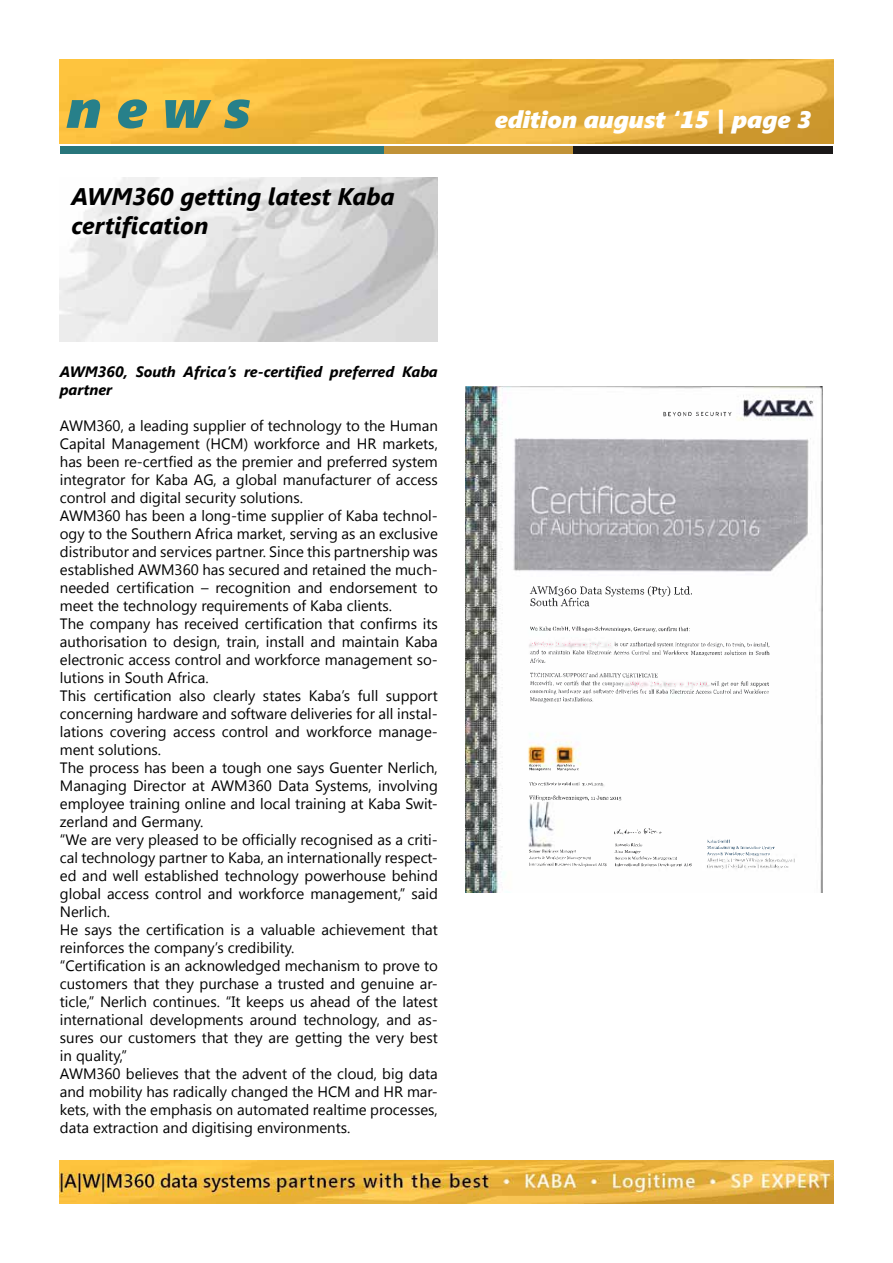
<style>
.page{position:relative;width:893px;height:1263px;background:#fff}
.page>*{position:absolute;margin:0;border:0;box-sizing:border-box;transform-origin:0 0}
.t1{font:italic 900 55.5px "Segoe";color:#27808a}
.t2{font:italic 700 24px/28.8px "Segoe UI";color:#000}
.t3{font:italic 900 24px "Segoe";color:#fff}
.t4{font:15px/18px "Segoe UI";color:#000}
.t5{font:italic 700 15px/18px "Segoe UI";color:#000}
</style>
<div class="page">
<img style="left:466px;top:387px;width:357px;height:505px">
<img style="left:530px;top:401px;width:282px;height:465px">
<img style="left:707px;top:840px;width:87px;height:28px">
<img style="left:530px;top:673px;width:239px;height:30px">
<img style="left:530px;top:642px;width:239px;height:20px">
<img style="left:60px;top:178px;width:378px;height:164px">
<div style="left:60px;top:146px;width:324px;height:7px;background:#28767b"></div>
<div style="left:384px;top:146px;width:189px;height:7px;background:#c09238"></div>
<div style="left:573px;top:146px;width:260px;height:7px;background:#1a1818"></div>
<img style="left:60px;top:60px;width:774px;height:84px">
<img style="left:60px;top:1161px;width:774px;height:43px">
<h1 class="t1" style="left:67px;top:76px;width:185px">n e w s</h1>
<h2 class="t3" style="left:495px;top:105px;width:318px">edition august ‘15 | page 3</h2>
<h2 class="t2" style="left:71px;top:181px;width:325px">AWM360 getting latest Kaba certification</h2>
<p class="t5" style="left:60px;top:361px;width:379px">AWM360, South Africa’s re-certified preferred Kaba partner</p>
<p class="t4" style="left:60px;top:416px;width:380px">AWM360, a leading supplier of technology to the Human Capital Management (HCM) workforce and HR markets, has been re-certfied as the premier and preferred system integrator for Kaba AG, a global manufacturer of access control and digital security solutions.<br>AWM360 has been a long-time supplier of Kaba technol&shy;ogy to the Southern Africa market, serving as an exclusive distributor and services partner. Since this partnership was established AWM360 has secured and retained the much&shy;needed certification – recognition and endorsement to meet the technology requirements of Kaba clients.<br>The company has received certification that confirms its authorisation to design, train, install and maintain Kaba electronic access control and workforce management so&shy;lutions in South Africa.<br>This certification also clearly states Kaba’s full support concerning hardware and software deliveries for all instal&shy;lations covering access control and workforce manage&shy;ment solutions.<br>The process has been a tough one says Guenter Nerlich, Managing Director at AWM360 Data Systems, involving employee training online and local training at Kaba Swit&shy;zerland and Germany.<br>“We are very pleased to be officially recognised as a criti&shy;cal technology partner to Kaba, an internationally respect&shy;ed and well established technology powerhouse behind global access control and workforce management,” said Nerlich.<br>He says the certification is a valuable achievement that reinforces the company’s credibility.<br>“Certification is an acknowledged mechanism to prove to customers that they purchase a trusted and genuine ar&shy;ticle,” Nerlich continues. “It keeps us ahead of the latest international developments around technology, and as&shy;sures our customers that they are getting the very best in quality,”<br>AWM360 believes that the advent of the cloud, big data and mobility has radically changed the HCM and HR mar&shy;kets, with the emphasis on automated realtime processes, data extraction and digitising environments.</p>
</div>
